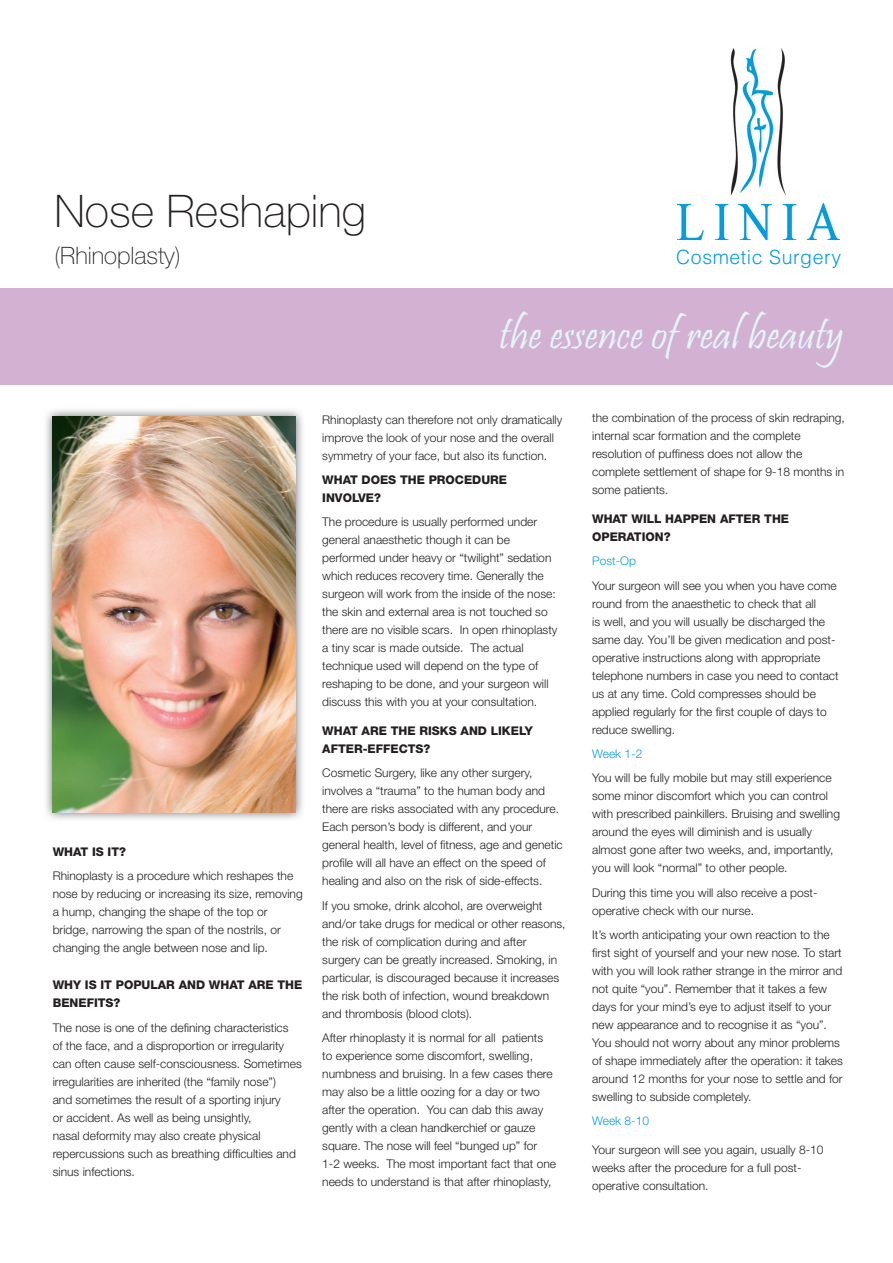
<style>
.page{position:relative;width:893px;height:1263px;background:#fff}
.page>*{position:absolute;margin:0;border:0;box-sizing:border-box;transform-origin:0 0}
.t1{font:45px "Pristina";color:#e4f5fb}
.t2{font:100 45px "Helvetica Neue LT Std";color:#231f20}
.t3{font:100 24px "Helvetica Neue LT Std";color:#231f20}
.t4{font:300 19.5px "Helvetica LT Std";letter-spacing:.03em;color:#069ddc}
.t5{font:300 12px/18px "Helvetica Neue LT Std";color:#231f20}
.t6{font:800 12px/18px "Helvetica Neue LT Std";color:#231f20}
.t7{font:300 12px "Helvetica Neue LT Std";color:#069ddc}
</style>
<div class="page">
<img style="left:678px;top:48px;width:161px;height:192px">
<div style="left:0;top:288px;width:893px;height:97px;background:#d2b1d3"></div>
<img style="left:46px;top:409px;width:257px;height:410px">
<img style="left:53px;top:417px;width:243px;height:395px">
<h1 class="t2" style="left:54px;top:185px;width:313px">Nose Reshaping</h1>
<h2 class="t3" style="left:54px;top:242px;width:128px">(Rhinoplasty)</h2>
<h3 class="t4" style="left:676px;top:245px;width:166px">Cosmetic Surgery</h3>
<h1 class="t1" style="left:499px;top:309px;width:346px">the essence of real beauty</h1>
<p class="t6" style="left:53px;top:842px;width:75px">WHAT IS IT?</p>
<p class="t5" style="left:53px;top:867px;width:251px">Rhinoplasty is a procedure which reshapes the nose by reducing or increasing its size, removing a hump, changing the shape of the top or bridge, narrowing the span of the nostrils, or changing the angle between nose and lip.</p>
<p class="t6" style="left:53px;top:976px;width:251px">WHY IS IT POPULAR AND WHAT ARE THE<br>BENEFITS?</p>
<p class="t5" style="left:53px;top:1018px;width:251px">The nose is one of the defining characteristics<br>of the face, and a disproportion or irregularity can often cause self-consciousness. Sometimes irregularities are inherited (the “family nose”)<br>and sometimes the result of a sporting injury<br>or accident. As well as being unsightly,<br>nasal deformity may also create physical repercussions such as breathing difficulties and sinus infections.</p>
<p class="t5" style="left:322px;top:410px;width:242px">Rhinoplasty can therefore not only dramatically improve the look of your nose and the overall symmetry of your face, but also its function.</p>
<p class="t6" style="left:322px;top:471px;width:186px">WHAT DOES THE PROCEDURE<br>INVOLVE?</p>
<p class="t5" style="left:322px;top:513px;width:237px">The procedure is usually performed under general anaesthetic though it can be performed under heavy or “twilight” sedation which reduces recovery time. Generally the surgeon will work from the inside of the nose: the skin and external area is not touched so there are no visible scars. In open rhinoplasty a tiny scar is made outside. The actual technique used will depend on the type of reshaping to be done, and your surgeon will discuss this with you at your consultation.</p>
<p class="t6" style="left:322px;top:722px;width:212px">WHAT ARE THE RISKS AND LIKELY<br>AFTER-EFFECTS?</p>
<p class="t5" style="left:322px;top:764px;width:242px">Cosmetic Surgery, like any other surgery, involves a “trauma” to the human body and there are risks associated with any procedure.<br>Each person’s body is different, and your general health, level of fitness, age and genetic profile will all have an effect on the speed of healing and also on the risk of side-effects.</p>
<p class="t5" style="left:322px;top:896px;width:245px">If you smoke, drink alcohol, are overweight and/or take drugs for medical or other reasons, the risk of complication during and after surgery can be greatly increased. Smoking, in particular, is discouraged because it increases the risk both of infection, wound breakdown and thrombosis (blood clots).</p>
<p class="t5" style="left:322px;top:1029px;width:235px">After rhinoplasty it is normal for all patients to experience some discomfort, swelling, numbness and bruising. In a few cases there may also be a little oozing for a day or two after the operation. You can dab this away gently with a clean handkerchief or gauze square. The nose will feel “bunged up” for 1-2 weeks. The most important fact that one needs to understand is that after rhinoplasty,</p>
<p class="t5" style="left:592px;top:409px;width:254px">the combination of the process of skin redraping, internal scar formation and the complete resolution of puffiness does not allow the complete settlement of shape for 9-18 months in some patients.</p>
<p class="t6" style="left:592px;top:509px;width:198px">WHAT WILL HAPPEN AFTER THE<br>OPERATION?</p>
<p class="t7" style="left:592px;top:553px;width:45px">Post-Op</p>
<p class="t5" style="left:592px;top:576px;width:248px">Your surgeon will see you when you have come round from the anaesthetic to check that all<br>is well, and you will usually be discharged the same day. You’ll be given medication and post&shy;operative instructions along with appropriate telephone numbers in case you need to contact us at any time. Cold compresses should be applied regularly for the first couple of days to reduce swelling.</p>
<p class="t7" style="left:592px;top:746px;width:52px">Week 1-2</p>
<p class="t5" style="left:592px;top:769px;width:249px">You will be fully mobile but may still experience some minor discomfort which you can control with prescribed painkillers. Bruising and swelling around the eyes will diminish and is usually almost gone after two weeks, and, importantly, you will look “normal” to other people.</p>
<p class="t5" style="left:592px;top:883px;width:227px">During this time you will also receive a post&shy;operative check with our nurse.</p>
<p class="t5" style="left:592px;top:925px;width:252px">It’s worth anticipating your own reaction to the first sight of yourself and your new nose. To start with you will look rather strange in the mirror and not quite “you”. Remember that it takes a few days for your mind’s eye to adjust itself to your new appearance and to recognise it as “you”.<br>You should not worry about any minor problems of shape immediately after the operation: it takes around 12 months for your nose to settle and for swelling to subside completely.</p>
<p class="t7" style="left:592px;top:1114px;width:58px">Week 8-10</p>
<p class="t5" style="left:592px;top:1140px;width:233px">Your surgeon will see you again, usually 8-10 weeks after the procedure for a full post&shy;operative consultation.</p>
</div>
